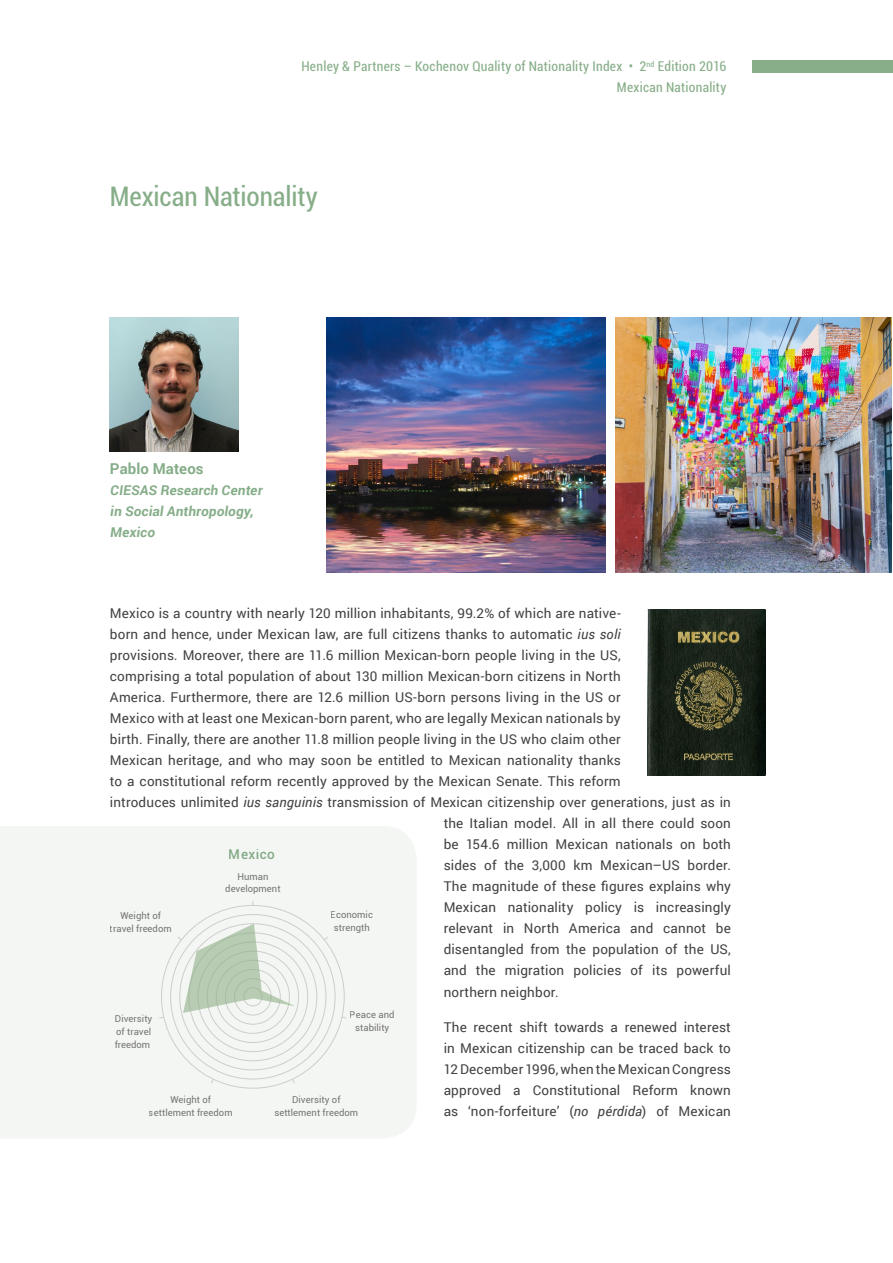
<style>
.page{position:relative;width:893px;height:1263px;background:#fff}
.page>*{position:absolute;margin:0;border:0;box-sizing:border-box;transform-origin:0 0}
.t1{font:condensed 27px "Roboto";letter-spacing:-.005em;color:#87ae89}
.t2{font:700 15px "Roboto";letter-spacing:.01em;color:#85ad88}
.t3{font:13.5px/21px "Roboto";letter-spacing:.01em;color:#414042;text-align:justify}
.t4{font:condensed 13.5px/21px "Roboto";letter-spacing:.02em;color:#87ae89;text-align:right}
.t5{font:700 13.5px/21px "Roboto";color:#85ad88}
.t6{font:500 13.5px "Roboto";letter-spacing:.03em;color:#83aa87}
.t7{font:9.45px/12.9px "Roboto";letter-spacing:.005em;color:#747474;text-align:center}
.s1{font-style:italic}
</style>
<div class="page">
<div style="left:752px;top:61px;width:141px;height:12px;background:#87ae89"></div>
<img style="left:648px;top:609px;width:117px;height:166px">
<div style="left:0;top:826px;width:416px;height:312px;background:#f4f6f3"></div>
<div style="left:234px;top:978px;width:37px;height:37px;border:1px solid #cecdcd;border-radius:50%"></div>
<svg style="left:323px;top:936px;width:6px;height:5px"></svg>
<svg style="left:341px;top:1016px;width:6px;height:3px"></svg>
<svg style="left:292px;top:1078px;width:3px;height:6px"></svg>
<svg style="left:210px;top:1078px;width:4px;height:6px"></svg>
<svg style="left:159px;top:1016px;width:5px;height:3px"></svg>
<svg style="left:177px;top:924px;width:118px;height:89px"></svg>
<img style="left:327px;top:317px;width:278px;height:255px">
<img style="left:616px;top:317px;width:275px;height:255px">
<img style="left:110px;top:317px;width:128px;height:135px">
<p class="t4" style="left:301px;top:55px;width:427px">Henley &amp; Partners – Kochenov Quality of Nationality Index • 2<sup>nd</sup> Edition 2016<br>Mexican Nationality</p>
<h1 class="t1" style="left:110px;top:178px;width:209px">Mexican Nationality</h1>
<p class="t2" style="left:110px;top:458px;width:95px">Pablo Mateos</p>
<p class="t5" style="left:110px;top:479px;width:156px">CIESAS Research Center in Social Anthropology,<br>Mexico</p>
<p class="t3" style="left:110px;top:602px;width:512px">Mexico is a country with nearly 120 million inhabitants, 99.2% of which are native-</p>
<p class="t3" style="left:110px;top:623px;width:512px">born and hence, under Mexican law, are full citizens thanks to automatic <span class="s1">ius soli</span></p>
<p class="t3" style="left:110px;top:644px;width:512px">provisions<span class="s1">.</span> Moreover, there are 11.6 million Mexican-born people living in the US,</p>
<p class="t3" style="left:110px;top:665px;width:512px">comprising a total population of about 130 million Mexican-born citizens in North</p>
<p class="t3" style="left:110px;top:686px;width:512px">America. Furthermore, there are 12.6 million US-born persons living in the US or</p>
<p class="t3" style="left:110px;top:707px;width:512px">Mexico with at least one Mexican-born parent, who are legally Mexican nationals by</p>
<p class="t3" style="left:110px;top:728px;width:512px">birth. Finally, there are another 11.8 million people living in the US who claim other</p>
<p class="t3" style="left:110px;top:749px;width:512px">Mexican heritage, and who may soon be entitled to Mexican nationality thanks</p>
<p class="t3" style="left:110px;top:771px;width:512px">to a constitutional reform recently approved by the Mexican Senate. This reform</p>
<p class="t3" style="left:110px;top:792px;width:623px">introduces unlimited <span class="s1">ius sanguinis</span> transmission of Mexican citizenship over generations, just as in</p>
<p class="t3" style="left:444px;top:813px;width:289px">the Italian model. All in all there could soon</p>
<p class="t3" style="left:444px;top:834px;width:289px">be 154.6 million Mexican nationals on both</p>
<p class="t3" style="left:444px;top:855px;width:289px">sides of the 3,000 km Mexican–US border.</p>
<p class="t3" style="left:444px;top:876px;width:289px">The magnitude of these figures explains why</p>
<p class="t3" style="left:444px;top:897px;width:289px">Mexican nationality policy is increasingly</p>
<p class="t3" style="left:444px;top:918px;width:289px">relevant in North America and cannot be</p>
<p class="t3" style="left:444px;top:939px;width:289px">disentangled from the population of the US,</p>
<p class="t3" style="left:444px;top:960px;width:289px">and the migration policies of its powerful</p>
<p class="t3" style="left:444px;top:981px;width:116px">northern neighbor.</p>
<p class="t3" style="left:444px;top:1016px;width:289px">The recent shift towards a renewed interest in Mexican citizenship can be traced back to 12December 1996, when the Mexican Congress approved a Constitutional Reform known as ‘non-forfeiture’ (<span class="s1">no pérdida</span>) of Mexican</p>
<p class="t6" style="left:229px;top:845px;width:47px">Mexico</p>
<p class="t7" style="left:225px;top:869px;width:57px">Human development</p>
<p class="t7" style="left:331px;top:908px;width:44px">Economic strength</p>
<p class="t7" style="left:110px;top:909px;width:63px">Weight of travel freedom</p>
<p class="t7" style="left:350px;top:1008px;width:46px">Peace and stability</p>
<p class="t7" style="left:115px;top:1012px;width:39px;text-align:left">Diversity of travel freedom</p>
<p class="t7" style="left:149px;top:1092px;width:85px">Weight of settlement freedom</p>
<p class="t7" style="left:274px;top:1092px;width:85px">Diversity of settlement freedom</p>
</div>
